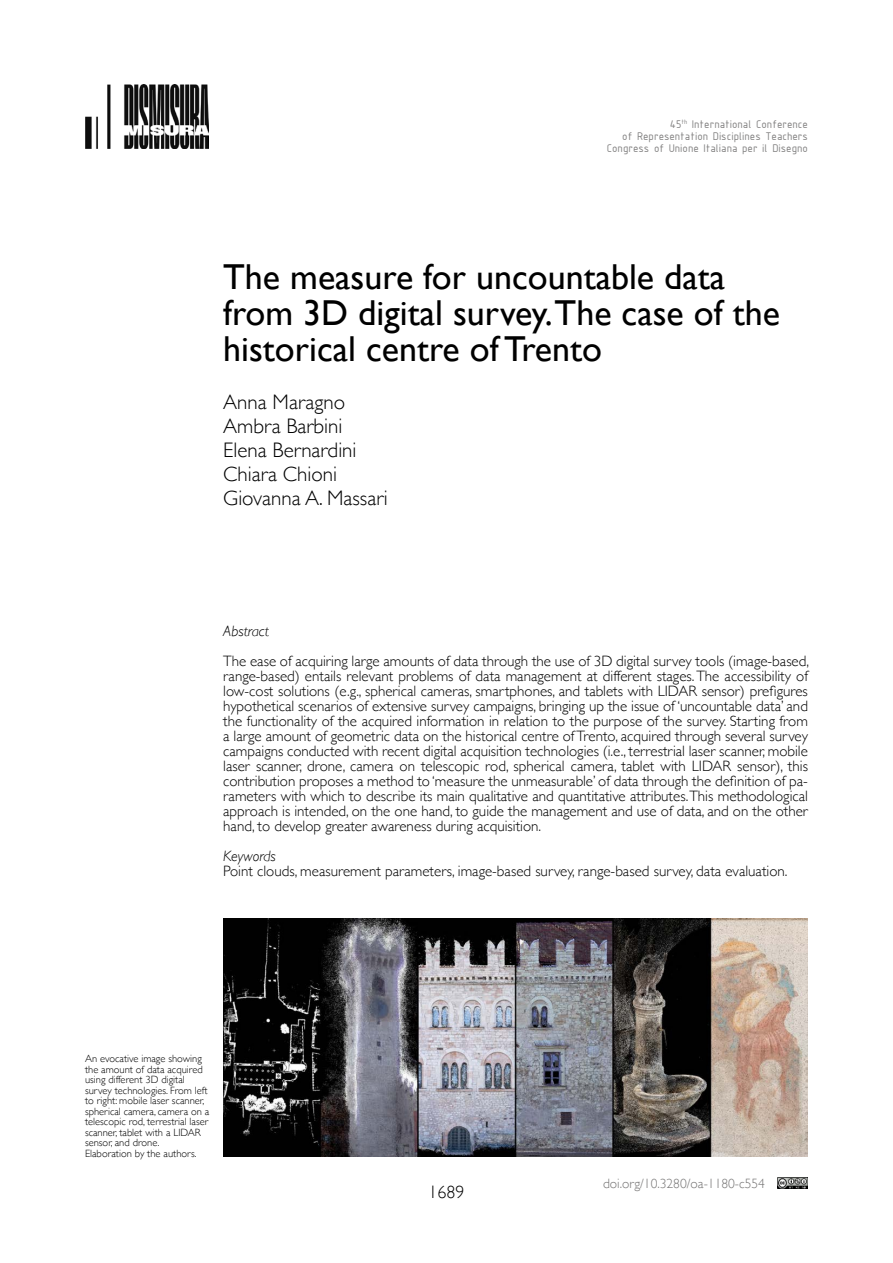
<style>
.page{position:relative;width:893px;height:1263px;background:#fff}
.page>*{position:absolute;margin:0;border:0;box-sizing:border-box;transform-origin:0 0}
.t1{font:36px/36px "Gill Sans";color:#000}
.t2{font:300 21px/24px "Gill Sans";color:#000}
.t3{font:300 18px "Gill Sans";color:#000}
.t4{font:300 15px/15px "Gill Sans";color:#000;text-align:justify}
.t5{font:italic 300 15px "Gill Sans";color:#000}
.t6{font:300 13.5px "Gill Sans";color:#757474}
.t7{font:12px/12px "ISOCPEUR";color:#818080;text-align:right}
.t8{font:300 10.5px/10.5px "Gill Sans";color:#000}
</style>
<div class="page">
<img style="left:778px;top:1178px;width:30px;height:10px">
<img style="left:85px;top:85px;width:124px;height:63px">
<img style="left:223px;top:918px;width:585px;height:239px">
<p class="t7" style="left:607px;top:118px;width:203px">45<sup>th</sup> International Conference<br>of Representation Disciplines Teachers<br>Congress of Unione Italiana per il Disegno</p>
<h1 class="t1" style="left:223px;top:258px;width:558px">The measure for uncountable data from 3D digital survey.The case of the historical centre of Trento</h1>
<h2 class="t2" style="left:223px;top:389px;width:166px">Anna Maragno<br>Ambra Barbini<br>Elena Bernardini<br>Chiara Chioni<br>Giovanna A. Massari</h2>
<p class="t5" style="left:223px;top:622px;width:47px">Abstract</p>
<p class="t4" style="left:223px;top:653px;width:587px">The ease of acquiring large amounts of data through the use of 3D digital survey tools (image-based, range-based) entails relevant problems of data management at different stages. The accessibility of low-cost solutions (e.g., spherical cameras, smartphones, and tablets with LIDAR sensor) prefigures hypothetical scenarios of extensive survey campaigns, bringing up the issue of ‘uncountable data’ and the functionality of the acquired information in relation to the purpose of the survey. Starting from a large amount of geometric data on the historical centre of Trento, acquired through several survey campaigns conducted with recent digital acquisition technologies (i.e., terrestrial laser scanner, mobile laser scanner, drone, camera on telescopic rod, spherical camera, tablet with LIDAR sensor), this contribution proposes a method to ‘measure the unmeasurable’ of data through the definition of pa&shy;rameters with which to describe its main qualitative and quantitative attributes. This methodological approach is intended, on the one hand, to guide the management and use of data, and on the other hand, to develop greater awareness during acquisition.</p>
<p class="t5" style="left:223px;top:847px;width:54px">Keywords</p>
<p class="t4" style="left:223px;top:863px;width:566px">Point clouds, measurement parameters, image-based survey, range-based survey, data evaluation.</p>
<p class="t8" style="left:85px;top:1053px;width:126px">An evocative image showing the amount of data acquired using different 3D digital survey technologies. From left to right: mobile laser scanner, spherical camera, camera on a telescopic rod, terrestrial laser scanner, tablet with a LIDAR sensor, and drone.<br>Elaboration by the authors.</p>
<p class="t3" style="left:428px;top:1178px;width:37px">1689</p>
<p class="t6" style="left:603px;top:1172px;width:163px">doi.org/10.3280/oa-1180-c554</p>
</div>
